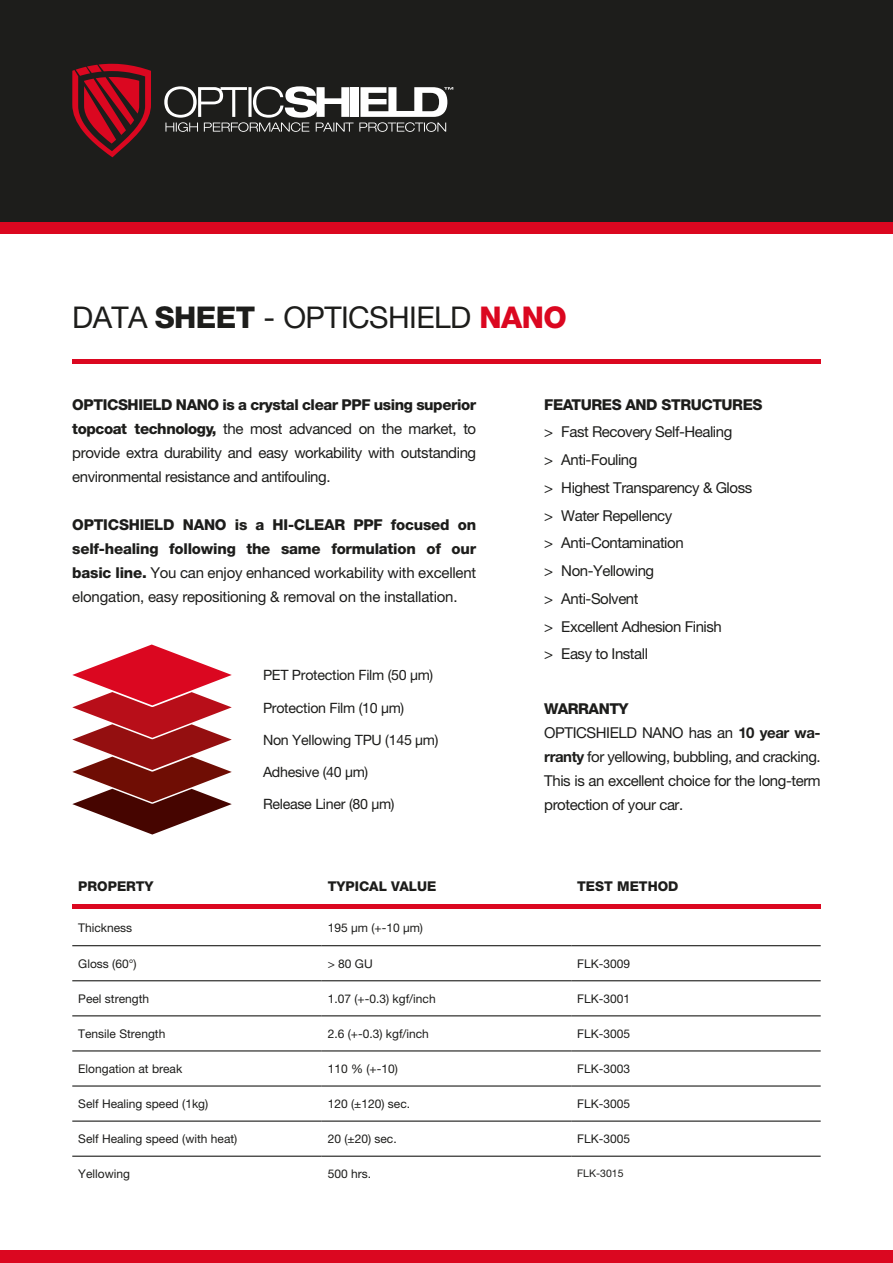
<style>
.page{position:relative;width:893px;height:1263px;background:#fff}
.page>*{position:absolute;margin:0;border:0;box-sizing:border-box;transform-origin:0 0}
.t1{font:30px "Helvetica Neue LT Pro";letter-spacing:-.02em;color:#1d1d1b}
.t2{font:15px/24px "Helvetica Neue LT Pro";letter-spacing:-.03em;color:#1d1d1b;text-align:justify}
.t3{font:800 15px "Helvetica Neue LT Pro";letter-spacing:-.03em;color:#1d1d1b}
.t4{font:14.25px "Helvetica Neue LT Pro";letter-spacing:-.02em;color:#1d1d1b}
.t5{font:800 13.5px "Helvetica Neue LT Pro";color:#1d1d1b}
.t6{font:12px "Helvetica Neue LT Pro";color:#1d1d1b}
.t7{font:10.5px "Helvetica Neue LT Pro";color:#1d1d1b}
.s1{font-weight:800}
.s2{font-weight:800;color:#db0720}
.s3{font-weight:700}
</style>
<div class="page">
<hr style="left:72px;top:945px;width:250px;height:1px;background:#1d1d1b">
<hr style="left:322px;top:945px;width:249px;height:1px;background:#1d1d1b">
<hr style="left:571px;top:945px;width:250px;height:1px;background:#1d1d1b">
<hr style="left:72px;top:980px;width:250px;height:1px;background:#1d1d1b">
<hr style="left:322px;top:980px;width:249px;height:1px;background:#1d1d1b">
<hr style="left:571px;top:980px;width:250px;height:1px;background:#1d1d1b">
<hr style="left:72px;top:1015px;width:250px;height:1px;background:#1d1d1b">
<hr style="left:322px;top:1015px;width:249px;height:1px;background:#1d1d1b">
<hr style="left:571px;top:1015px;width:250px;height:1px;background:#1d1d1b">
<hr style="left:72px;top:1050px;width:250px;height:1px;background:#1d1d1b">
<hr style="left:322px;top:1050px;width:249px;height:1px;background:#1d1d1b">
<hr style="left:571px;top:1050px;width:250px;height:1px;background:#1d1d1b">
<hr style="left:72px;top:1085px;width:250px;height:1px;background:#1d1d1b">
<hr style="left:322px;top:1085px;width:249px;height:1px;background:#1d1d1b">
<hr style="left:571px;top:1085px;width:250px;height:1px;background:#1d1d1b">
<hr style="left:72px;top:1120px;width:250px;height:2px;background:#1d1d1b">
<hr style="left:322px;top:1120px;width:249px;height:2px;background:#1d1d1b">
<hr style="left:571px;top:1120px;width:250px;height:2px;background:#1d1d1b">
<hr style="left:72px;top:1155px;width:250px;height:2px;background:#1d1d1b">
<hr style="left:322px;top:1155px;width:249px;height:2px;background:#1d1d1b">
<hr style="left:571px;top:1155px;width:250px;height:2px;background:#1d1d1b">
<div style="left:0;top:215px;width:893px;height:19px;background:#db0720"></div>
<div style="left:0;top:1250px;width:893px;height:13px;background:#db0720"></div>
<div style="left:0;top:0;width:893px;height:221px;background:#1d1d1b"></div>
<div style="left:72px;top:359px;width:749px;height:5px;background:#db0720"></div>
<hr style="left:72px;top:904px;width:749px;height:4px;background:#db0720">
<svg style="left:72px;top:644px;width:160px;height:190px"></svg>
<svg style="left:164px;top:86px;width:289px;height:46px"></svg>
<svg style="left:72px;top:64px;width:79px;height:93px"></svg>
<p class="t1" style="left:72px;top:299px;width:496px">DATA <span class="s1">SHEET</span> - OPTICSHIELD <span class="s2">NANO</span></p>
<p class="t2" style="left:72px;top:392px;width:405px"><span class="s1">OPTICSHIELD NANO is a crystal clear PPF using superior topcoat technology,</span> the most advanced on the market, to provide extra durability and easy workability with outstanding environmental resistance and antifouling.</p>
<p class="t2" style="left:72px;top:512px;width:405px"><span class="s1">OPTICSHIELD NANO is a HI-CLEAR PPF focused on self-healing following the same formulation of our basic line.</span> You can enjoy enhanced workability with excellent elongation, easy repositioning &amp; removal on the installation.</p>
<p class="t4" style="left:263px;top:667px;width:172px">PET Protection Film (50 µm)</p>
<p class="t4" style="left:263px;top:699px;width:143px">Protection Film (10 µm)</p>
<p class="t4" style="left:263px;top:731px;width:177px">Non Yellowing TPU (145 µm)</p>
<p class="t4" style="left:263px;top:763px;width:107px">Adhesive (40 µm)</p>
<p class="t4" style="left:263px;top:796px;width:133px">Release Liner (80 µm)</p>
<p class="t3" style="left:544px;top:395px;width:220px">FEATURES AND STRUCTURES</p>
<p class="t2" style="left:544px;top:420px;width:189px">&gt; Fast Recovery Self-Healing</p>
<p class="t2" style="left:544px;top:447px;width:95px">&gt; Anti-Fouling</p>
<p class="t2" style="left:544px;top:475px;width:209px">&gt; Highest Transparency &amp; Gloss</p>
<p class="t2" style="left:544px;top:503px;width:130px">&gt; Water Repellency</p>
<p class="t2" style="left:544px;top:531px;width:141px">&gt; Anti-Contamination</p>
<p class="t2" style="left:544px;top:558px;width:111px">&gt; Non-Yellowing</p>
<p class="t2" style="left:544px;top:586px;width:96px">&gt; Anti-Solvent</p>
<p class="t2" style="left:544px;top:614px;width:179px">&gt; Excellent Adhesion Finish</p>
<p class="t2" style="left:544px;top:642px;width:105px">&gt; Easy to Install</p>
<p class="t3" style="left:544px;top:700px;width:86px">WARRANTY</p>
<p class="t2" style="left:544px;top:720px;width:278px">OPTICSHIELD NANO has an <span class="s3">10 year wa&shy;rranty</span> for yellowing, bubbling, and cracking.<br>This is an excellent choice for the long-term protection of your car.</p>
<p class="t5" style="left:78px;top:878px;width:77px">PROPERTY</p>
<p class="t5" style="left:328px;top:878px;width:110px">TYPICAL VALUE</p>
<p class="t5" style="left:577px;top:878px;width:103px">TEST METHOD</p>
<p class="t6" style="left:78px;top:921px;width:56px">Thickness</p>
<p class="t6" style="left:328px;top:921px;width:97px">195 µm (+-10 µm)</p>
<p class="t6" style="left:78px;top:956px;width:60px">Gloss (60°)</p>
<p class="t6" style="left:328px;top:956px;width:46px">&gt; 80 GU</p>
<p class="t6" style="left:577px;top:956px;width:54px">FLK-3009</p>
<p class="t6" style="left:78px;top:991px;width:72px">Peel strength</p>
<p class="t6" style="left:328px;top:991px;width:109px">1.07 (+-0.3) kgf/inch</p>
<p class="t6" style="left:577px;top:991px;width:54px">FLK-3001</p>
<p class="t6" style="left:78px;top:1026px;width:89px">Tensile Strength</p>
<p class="t6" style="left:328px;top:1026px;width:103px">2.6 (+-0.3) kgf/inch</p>
<p class="t6" style="left:577px;top:1026px;width:54px">FLK-3005</p>
<p class="t6" style="left:78px;top:1061px;width:106px">Elongation at break</p>
<p class="t6" style="left:328px;top:1061px;width:72px">110 % (+-10)</p>
<p class="t6" style="left:577px;top:1061px;width:54px">FLK-3003</p>
<p class="t6" style="left:78px;top:1096px;width:132px">Self Healing speed (1kg)</p>
<p class="t6" style="left:328px;top:1096px;width:84px">120 (±120) sec.</p>
<p class="t6" style="left:577px;top:1096px;width:54px">FLK-3005</p>
<p class="t6" style="left:78px;top:1131px;width:161px">Self Healing speed (with heat)</p>
<p class="t6" style="left:328px;top:1131px;width:70px">20 (±20) sec.</p>
<p class="t6" style="left:577px;top:1131px;width:54px">FLK-3005</p>
<p class="t6" style="left:78px;top:1166px;width:53px">Yellowing</p>
<p class="t6" style="left:328px;top:1166px;width:45px">500 hrs.</p>
<p class="t7" style="left:577px;top:1167px;width:48px">FLK-3015</p>
</div>
